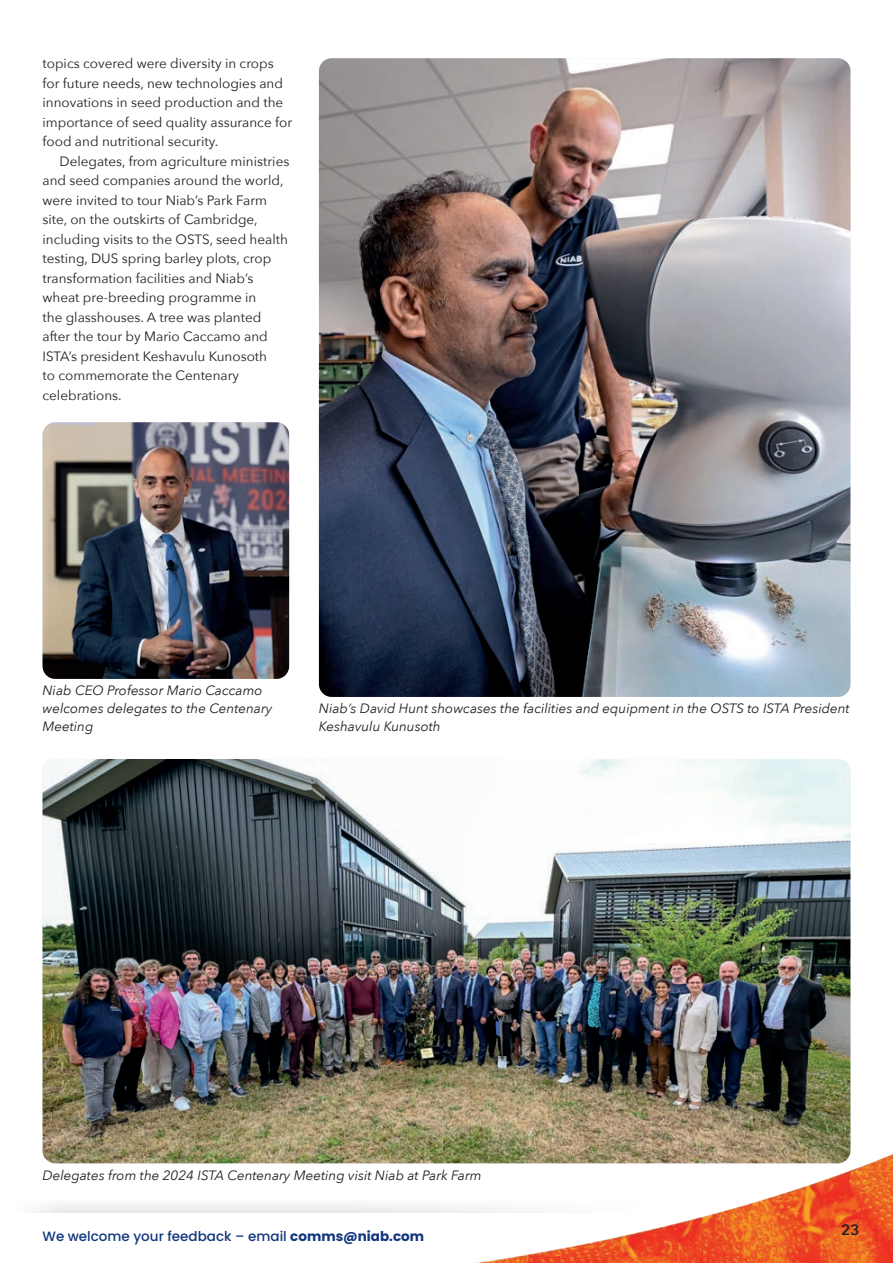
<style>
.page{position:relative;width:893px;height:1263px;background:#fff}
.page>*{position:absolute;margin:0;border:0;box-sizing:border-box;transform-origin:0 0}
.t1{font:600 15px "Avenir Next";color:#231f20}
.t2{font:13.5px/19.5px "Avenir Next";color:#231f20}
.t3{font:italic 13.5px/18px "Avenir Next";color:#231f20}
.t4{font:500 13.5px "Poppins";color:#11367e}
.s1{font-weight:700}
</style>
<div class="page">
<img style="left:473px;top:1154px;width:420px;height:109px">
<div style="left:0;top:1196px;width:660px;height:16px;background:linear-gradient(to right,#f4f4f4,#fbfbfb)"></div>
<img style="left:319px;top:58px;width:531px;height:639px">
<img style="left:43px;top:422px;width:246px;height:257px">
<img style="left:43px;top:759px;width:807px;height:404px">
<p class="t2" style="left:43px;top:53px;width:251px">topics covered were diversity in crops for future needs, new technologies and innovations in seed production and the importance of seed quality assurance for food and nutritional security.</p>
<p class="t2" style="left:43px;top:151px;width:248px;text-indent:17px">Delegates, from agriculture ministries and seed companies around the world, were invited to tour Niab’s Park Farm site, on the outskirts of Cambridge, including visits to the OSTS, seed health testing, DUS spring barley plots, crop transformation facilities and Niab’s wheat pre-breeding programme in<br>the glasshouses. A tree was planted after the tour by Mario Caccamo and ISTA’s president Keshavulu Kunosoth<br>to commemorate the Centenary celebrations.</p>
<p class="t3" style="left:43px;top:681px;width:231px">Niab CEO Professor Mario Caccamo welcomes delegates to the Centenary<br>Meeting</p>
<p class="t3" style="left:319px;top:699px;width:532px">Niab’s David Hunt showcases the facilities and equipment in the OSTS to ISTA President<br>Keshavulu Kunusoth</p>
<p class="t3" style="left:43px;top:1165px;width:440px">Delegates from the 2024 ISTA Centenary Meeting visit Niab at Park Farm</p>
<p class="t4" style="left:43px;top:1228px;width:383px">We welcome your feedback – email <span class="s1">comms@niab.com</span></p>
<p class="t1" style="left:841px;top:1217px;width:20px">23</p>
</div>
